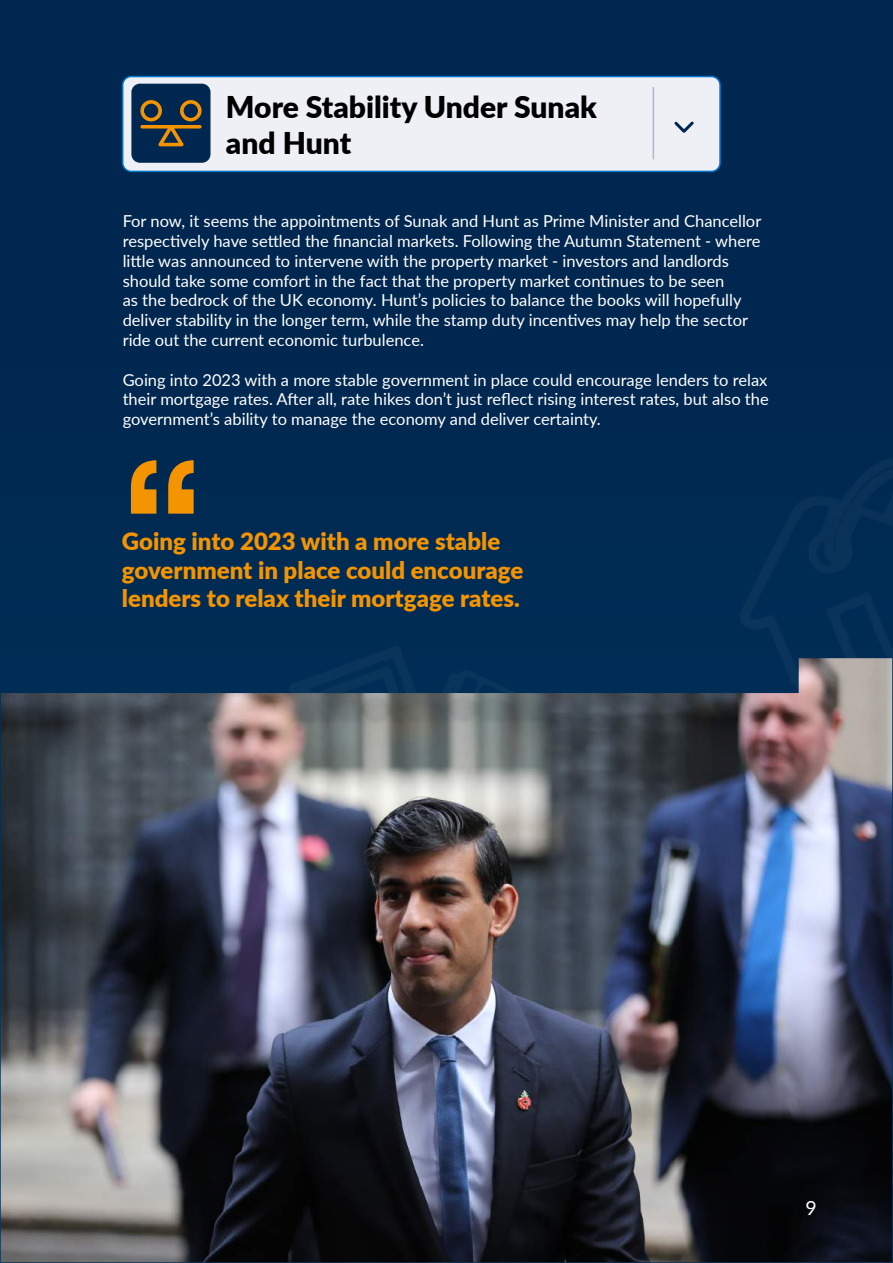
<style>
.page{position:relative;width:893px;height:1263px;background:#fff}
.page>*{position:absolute;margin:0;border:0;box-sizing:border-box;transform-origin:0 0}
.t1{font:700 199.5px "Grantha Sangam MN";color:#f49400}
.t2{font:900 30px/36px "Lato";color:#000}
.t3{font:900 24px/28.8px "Lato";color:#f49400}
.t4{font:19.5px "Lato";color:#fff}
.t5{font:16.5px/19.8px "Lato";color:#fff}
</style>
<div class="page">
<div style="left:1px;top:1px;width:891px;height:1262px;background:#00274f"></div>
<div style="left:123px;top:77px;width:597px;height:94px;background:#eef0f6;border-radius:9px"></div>
<div style="left:122px;top:76px;width:599px;height:96px;border:2px solid #0077c8;border-radius:9px"></div>
<svg style="left:674px;top:121px;width:20px;height:12px"></svg>
<div style="left:131px;top:84px;width:79px;height:79px;background:#00274f;border-radius:9px"></div>
<svg style="left:140px;top:100px;width:62px;height:46px"></svg>
<img style="left:1px;top:658px;width:891px;height:604px">
<hr style="left:653px;top:87px;width:1px;height:72px;background:#b0b8cf">
<h2 class="t2" style="left:226px;top:87px;width:372px">More Stability Under Sunak and Hunt</h2>
<p class="t5" style="left:123px;top:211px;width:640px">For now, it seems the appointments of Sunak and Hunt as Prime Minister and Chancellor respectively have settled the financial markets. Following the Autumn Statement - where little was announced to intervene with the property market - investors and landlords should take some comfort in the fact that the property market continues to be seen<br>as the bedrock of the UK economy. Hunt’s policies to balance the books will hopefully deliver stability in the longer term, while the stamp duty incentives may help the sector ride out the current economic turbulence.</p>
<p class="t5" style="left:123px;top:369px;width:647px;text-align:justify">Going into 2023 with a more stable government in place could encourage lenders to relax their mortgage rates. After all, rate hikes don’t just reflect rising interest rates, but also the government’s ability to manage the economy and deliver certainty.</p>
<h1 class="t1" style="left:122px;top:413px;width:82px">“</h1>
<h3 class="t3" style="left:122px;top:525px;width:403px">Going into 2023 with a more stable government in place could encourage lenders to relax their mortgage rates.</h3>
<p class="t4" style="left:806px;top:1194px;width:13px">9</p>
</div>
